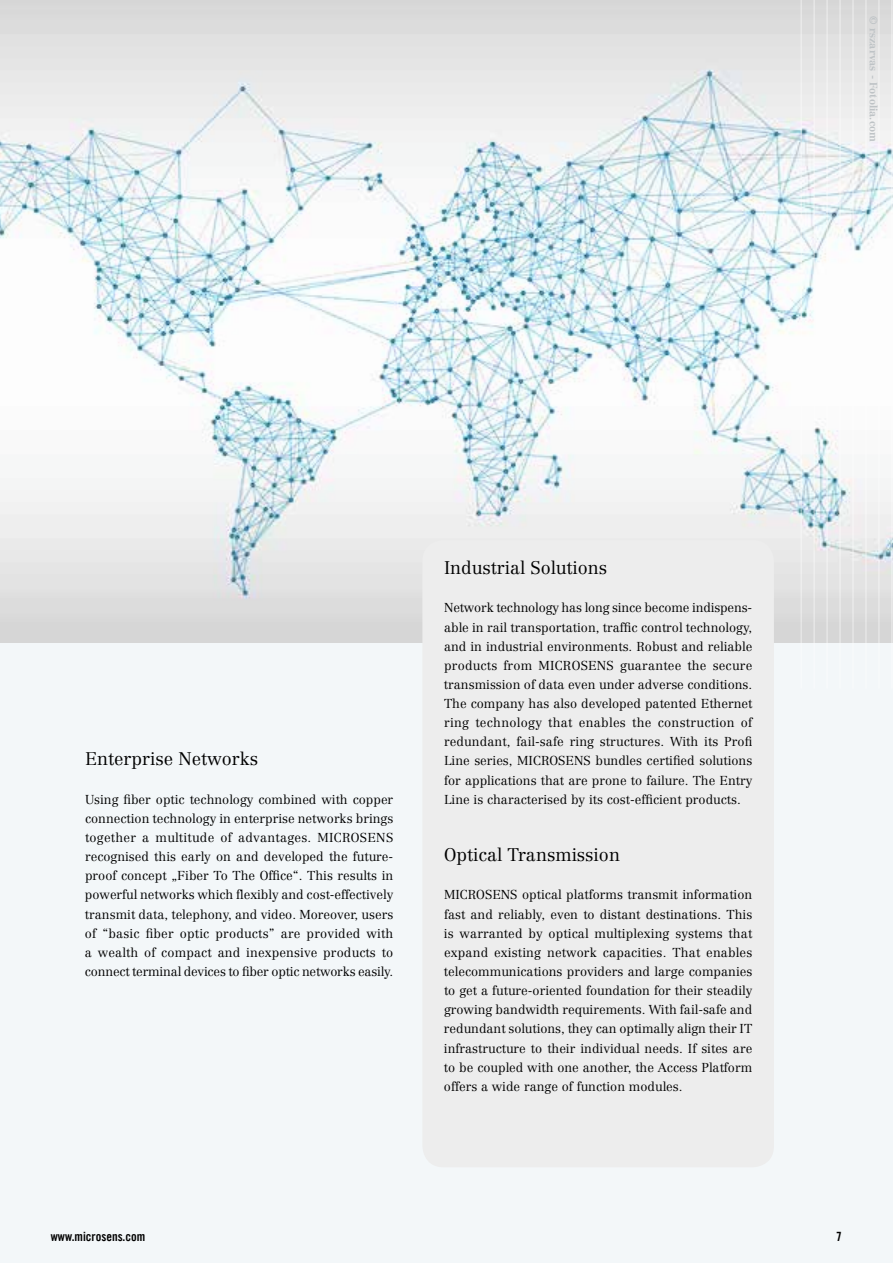
<style>
.page{position:relative;width:893px;height:1263px;background:#f3f7f9}
.page>*{position:absolute;margin:0;border:0;box-sizing:border-box;transform-origin:0 0}
.t1{font:300 18px "Centennial CE";color:#000}
.t2{font:300 12.75px/19.2px "Centennial CE";color:#000;text-align:justify}
.t3{font:12.75px "Trade Gothic LT Com Bd Cn 20";color:#000}
.t4{font:700 10.5px "Centennial CE";color:#bec3c6}
</style>
<div class="page">
<img style="left:0;top:0;width:892px;height:643px">
<hr style="left:853px;top:0;width:1px;height:689px;background:#fff">
<hr style="left:801px;top:0;width:1px;height:689px;background:#fff">
<hr style="left:866px;top:0;width:1px;height:689px;background:#fff">
<hr style="left:814px;top:0;width:1px;height:689px;background:#fff">
<hr style="left:879px;top:0;width:1px;height:689px;background:#fff">
<hr style="left:827px;top:0;width:1px;height:689px;background:#fff">
<hr style="left:892px;top:0;width:1px;height:689px;background:#fff">
<hr style="left:840px;top:0;width:1px;height:689px;background:#fff">
<div style="left:422px;top:540px;width:352px;height:627px;background:#ededed;border-radius:21px"></div>
<p class="t4" style="left:880px;top:16px;width:127px;rotate:90deg">© rszarvas - Fotolia.com</p>
<h1 class="t1" style="left:85px;top:748px;width:175px">Enterprise Networks</h1>
<p class="t2" style="left:85px;top:789px;width:310px">Using fiber optic technology combined with copper connection technology in enterprise networks brings together a multitude of advantages. MICROSENS recognised this early on and developed the future&shy;proof concept „Fiber To The Office“. This results in powerful networks which flexibly and cost-effectively transmit data, telephony, and video. Moreover, users of “basic fiber optic products” are provided with a wealth of compact and inexpensive products to connect terminal devices to fiber optic networks easily.</p>
<h1 class="t1" style="left:444px;top:557px;width:165px">Industrial Solutions</h1>
<p class="t2" style="left:444px;top:598px;width:310px">Network technology has long since become indispens&shy;able in rail transportation, traffic control technology, and in industrial environments. Robust and reliable products from MICROSENS guarantee the secure transmission of data even under adverse conditions.<br>The company has also developed patented Ethernet ring technology that enables the construction of redundant, fail-safe ring structures. With its Profi Line series, MICROSENS bundles certified solutions for applications that are prone to failure. The Entry Line is characterised by its cost-efficient products.</p>
<h1 class="t1" style="left:444px;top:844px;width:177px">Optical Transmission</h1>
<p class="t2" style="left:444px;top:885px;width:310px">MICROSENS optical platforms transmit information fast and reliably, even to distant destinations. This is warranted by optical multiplexing systems that expand existing network capacities. That enables telecommunications providers and large companies to get a future-oriented foundation for their steadily growing bandwidth requirements. With fail-safe and redundant solutions, they can optimally align their IT infrastructure to their individual needs. If sites are to be coupled with one another, the Access Platform offers a wide range of function modules.</p>
<p class="t3" style="left:51px;top:1229px;width:96px">www.microsens.com</p>
<p class="t3" style="left:836px;top:1229px;width:7px">7</p>
</div>
